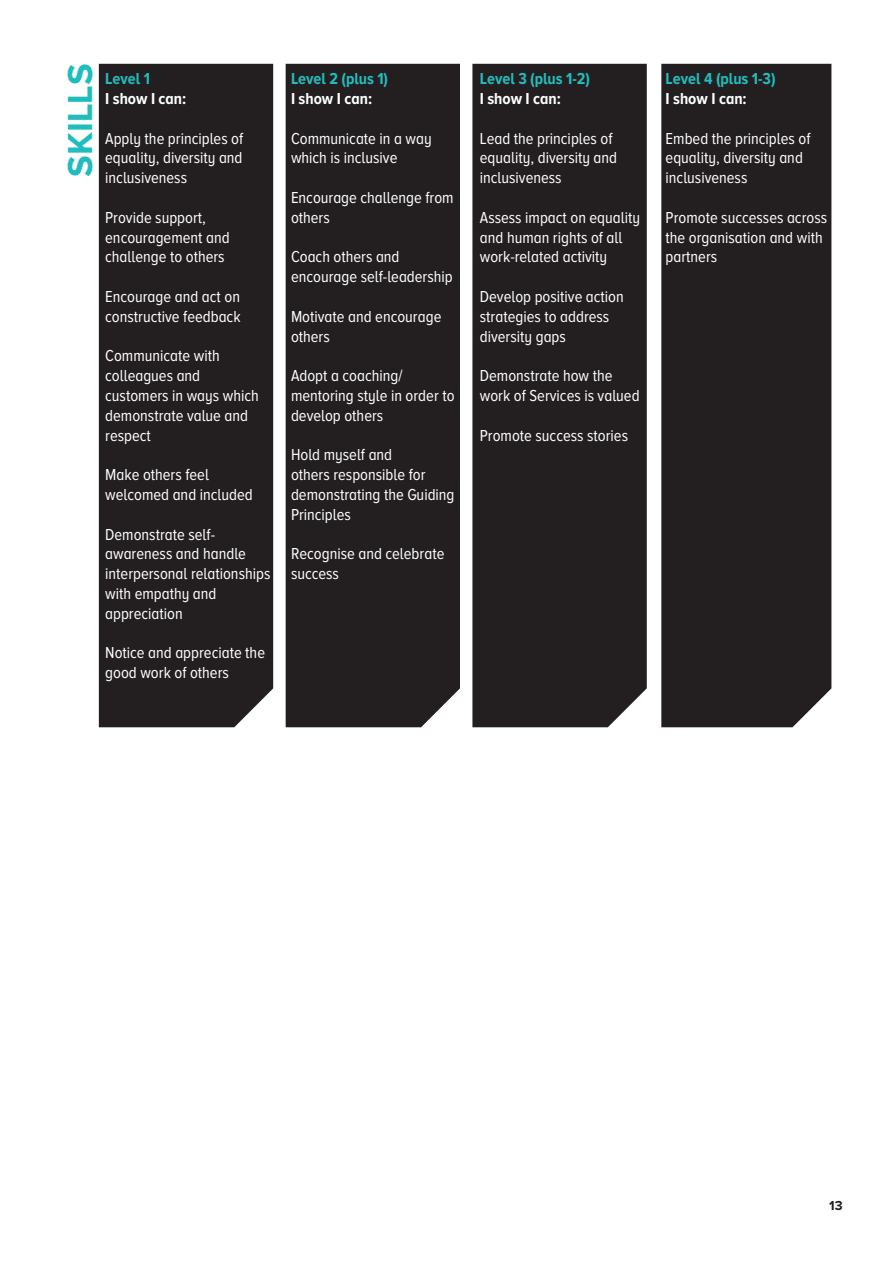
<style>
.page{position:relative;width:893px;height:1263px;background:#fff}
.page>*{position:absolute;margin:0;border:0;box-sizing:border-box;transform-origin:0 0}
.t1{font:700 36px "Proxima Nova A";color:#21bdbd}
.t2{font:16.5px/19.8px "Proxima Nova A Cond";color:#fff}
.t3{font:700 16.5px "Proxima Nova A Cond";color:#21bdbd}
.t4{font:700 16.5px "Proxima Nova A Cond";color:#fff}
.t5{font:700 13.5px "Proxima Nova A";color:#231f20}
</style>
<div class="page">
<div style="left:99px;top:64px;width:174px;height:663px;background:#231f20"></div>
<div style="left:286px;top:64px;width:174px;height:663px;background:#231f20"></div>
<div style="left:472px;top:64px;width:175px;height:663px;background:#231f20"></div>
<div style="left:661px;top:64px;width:170px;height:663px;background:#231f20"></div>
<p class="t1" style="left:60px;top:177px;width:115px;rotate:-90deg">SKILLS</p>
<p class="t3" style="left:105px;top:70px;width:46px">Level 1</p>
<p class="t4" style="left:105px;top:89px;width:83px">I show I can:</p>
<p class="t2" style="left:105px;top:128px;width:140px;text-align:justify">Apply the principles of equality, diversity and inclusiveness</p>
<p class="t2" style="left:105px;top:207px;width:126px">Provide support, encouragement and challenge to others</p>
<p class="t2" style="left:105px;top:286px;width:137px">Encourage and act on constructive feedback</p>
<p class="t2" style="left:105px;top:346px;width:155px">Communicate with colleagues and customers in ways which demonstrate value and respect</p>
<p class="t2" style="left:105px;top:465px;width:149px">Make others feel welcomed and included</p>
<p class="t2" style="left:105px;top:524px;width:167px">Demonstrate self&shy;awareness and handle interpersonal relationships with empathy and appreciation</p>
<p class="t2" style="left:105px;top:643px;width:161px">Notice and appreciate the good work of others</p>
<p class="t3" style="left:291px;top:70px;width:99px">Level 2 (plus 1)</p>
<p class="t4" style="left:291px;top:89px;width:83px">I show I can:</p>
<p class="t2" style="left:291px;top:128px;width:142px">Communicate in a way which is inclusive</p>
<p class="t2" style="left:291px;top:187px;width:164px">Encourage challenge from others</p>
<p class="t2" style="left:291px;top:247px;width:163px">Coach others and encourage self-leadership</p>
<p class="t2" style="left:291px;top:306px;width:152px">Motivate and encourage others</p>
<p class="t2" style="left:291px;top:366px;width:165px">Adopt a coaching/ mentoring style in order to develop others</p>
<p class="t2" style="left:291px;top:445px;width:165px">Hold myself and<br>others responsible for demonstrating the Guiding<br>Principles</p>
<p class="t2" style="left:291px;top:544px;width:155px">Recognise and celebrate success</p>
<p class="t3" style="left:480px;top:70px;width:112px">Level 3 (plus 1-2)</p>
<p class="t4" style="left:480px;top:89px;width:83px">I show I can:</p>
<p class="t2" style="left:480px;top:128px;width:139px">Lead the principles of equality, diversity and inclusiveness</p>
<p class="t2" style="left:480px;top:207px;width:162px">Assess impact on equality and human rights of all work-related activity</p>
<p class="t2" style="left:480px;top:286px;width:145px">Develop positive action strategies to address diversity gaps</p>
<p class="t2" style="left:480px;top:366px;width:161px">Demonstrate how the work of Services is valued</p>
<p class="t2" style="left:480px;top:425px;width:150px">Promote success stories</p>
<p class="t3" style="left:666px;top:70px;width:112px">Level 4 (plus 1-3)</p>
<p class="t4" style="left:666px;top:89px;width:83px">I show I can:</p>
<p class="t2" style="left:666px;top:128px;width:146px">Embed the principles of equality, diversity and inclusiveness</p>
<p class="t2" style="left:666px;top:207px;width:163px">Promote successes across the organisation and with partners</p>
<p class="t5" style="left:829px;top:1198px;width:15px">13</p>
</div>
